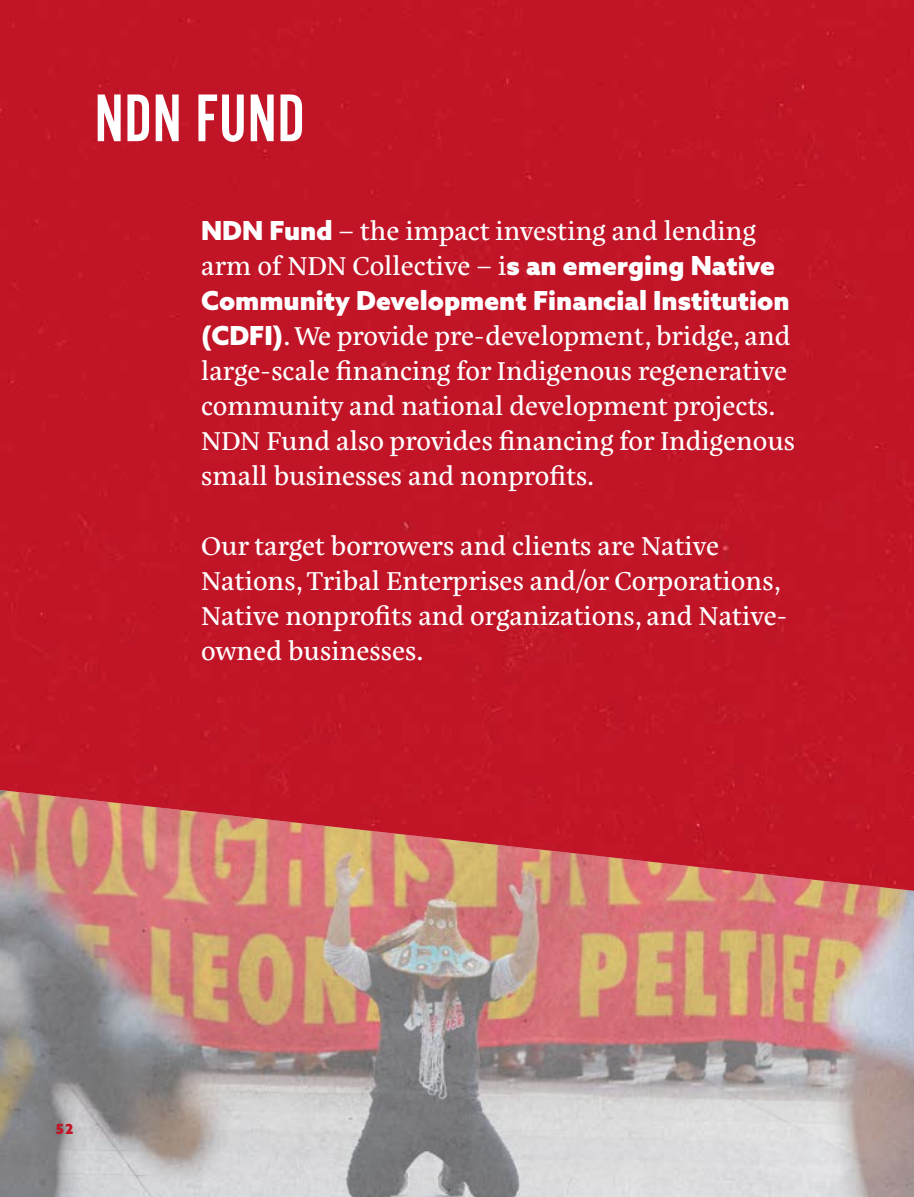
<style>
.page{position:relative;width:914px;height:1197px;background:#fff}
.page>*{position:absolute;margin:0;border:0;box-sizing:border-box;transform-origin:0 0}
.t1{font:70px "Alternate Got No 2 D";letter-spacing:.01em;color:#fff}
.t2{font:26.25px/35px "Eskorte Latin";color:#fff}
.t3{font:900 26.25px "Azo Sans";color:#fff}
.t4{font:900 14px "Azo Sans";color:#c21527}
.s1{font-family:"Azo Sans";font-weight:900}
</style>
<div class="page">
<img style="left:0;top:891px;width:914px;height:306px">
<div style="left:0;top:0;width:914px;height:891px;background:#c11427"></div>
<h1 class="t1" style="left:94px;top:81px;width:212px">NDN FUND</h1>
<p class="t2" style="left:201px;top:214px;width:575px"><span class="s1">NDN Fund</span> – the impact investing and lending arm of NDN Collective – i<span class="s1">s an emerging Native</span></p>
<p class="t3" style="left:201px;top:283px;width:590px">Community Development Financial Institution</p>
<p class="t2" style="left:201px;top:319px;width:595px"><span class="s1">(CDFI)</span>. We provide pre-development, bridge, and large-scale financing for Indigenous regenerative community and national development projects.<br>NDN Fund also provides financing for Indigenous small businesses and nonprofits.</p>
<p class="t2" style="left:201px;top:529px;width:587px">Our target borrowers and clients are Native Nations, Tribal Enterprises and/or Corporations, Native nonprofits and organizations, and Native&shy;owned businesses.</p>
<p class="t4" style="left:56px;top:1120px;width:19px">52</p>
</div>
